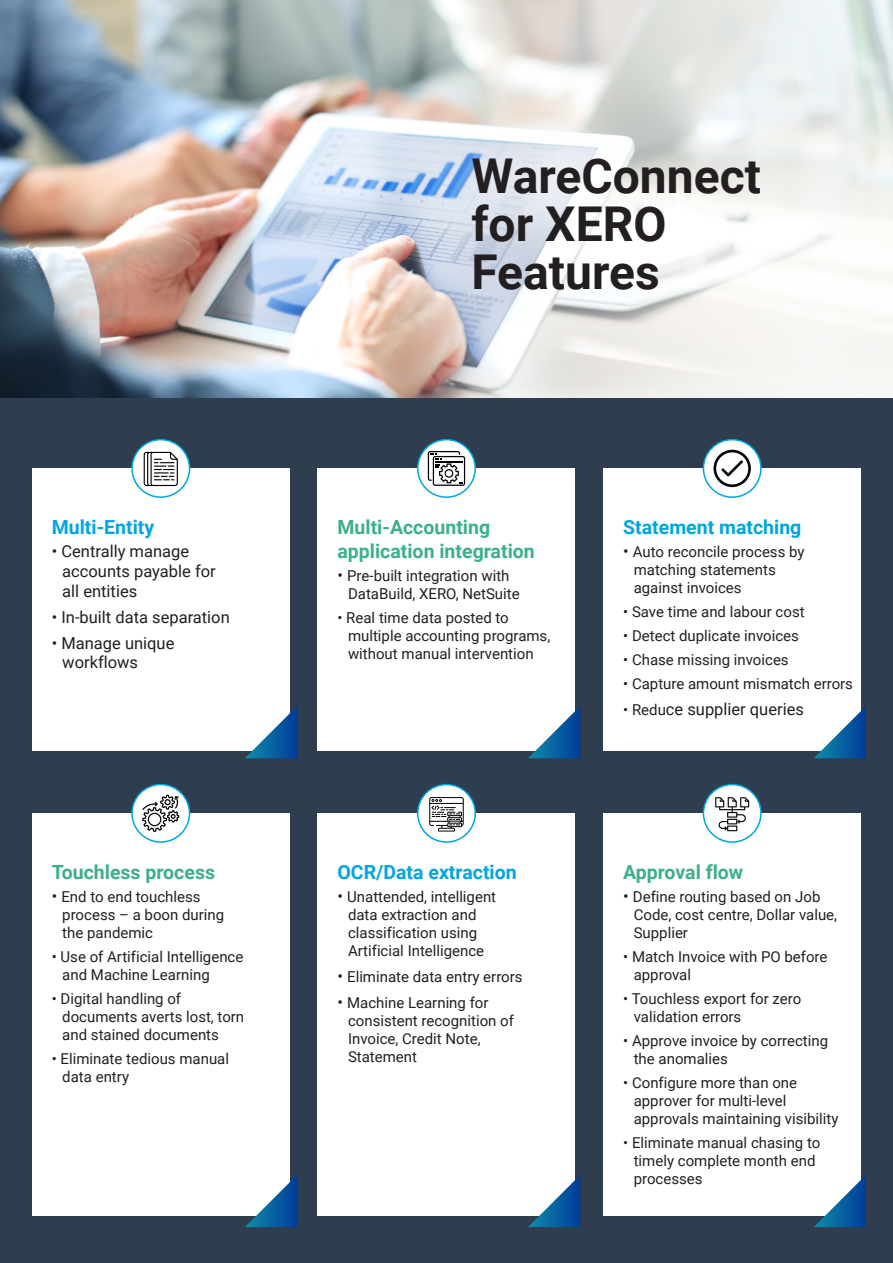
<style>
.page{position:relative;width:893px;height:1263px;background:#2e3e4f}
.page>*{position:absolute;margin:0;border:0;box-sizing:border-box;transform-origin:0 0}
.t1{font:700 48px/48px "Roboto";color:#231f20}
.t2{font:700 19.5px/23.4px "Roboto";color:#3cb087}
.t3{font:700 19.5px "Roboto";color:#00a5e1}
.t4{font:16.5px/19.8px "Roboto";color:#231f20}
.t5{font:15px/18px "Roboto";color:#231f20}
.s1{font-size:16.5px}
.s2{font-size:15px}
</style>
<div class="page">
<img style="left:0;top:0;width:390px;height:398px">
<svg style="left:390px;top:0;width:503px;height:398px;background:#e5e6e6"></svg>
<div style="left:32px;top:468px;width:258px;height:283px;background:#fff"></div>
<svg style="left:132px;top:440px;width:58px;height:57px"></svg>
<div style="left:131px;top:439px;width:59px;height:59px;border:2px solid #00a5e1;border-radius:50%"></div>
<div style="left:318px;top:468px;width:257px;height:283px;background:#fff"></div>
<div style="left:418px;top:440px;width:57px;height:57px;background:#fff;border-radius:50%"></div>
<div style="left:417px;top:439px;width:59px;height:59px;border:2px solid #00a5e1;border-radius:50%"></div>
<div style="left:603px;top:468px;width:258px;height:283px;background:#fff"></div>
<div style="left:703px;top:440px;width:58px;height:57px;background:#fff;border-radius:50%"></div>
<div style="left:703px;top:439px;width:59px;height:59px;border:2px solid #00a5e1;border-radius:50%"></div>
<div style="left:32px;top:813px;width:258px;height:403px;background:#fff"></div>
<div style="left:132px;top:784px;width:58px;height:58px;background:#fff;border-radius:50%"></div>
<div style="left:131px;top:784px;width:59px;height:59px;border:2px solid #00a5e1;border-radius:50%"></div>
<div style="left:318px;top:813px;width:257px;height:403px;background:#fff"></div>
<div style="left:418px;top:784px;width:57px;height:58px;background:#fff;border-radius:50%"></div>
<div style="left:417px;top:784px;width:59px;height:59px;border:2px solid #00a5e1;border-radius:50%"></div>
<div style="left:603px;top:813px;width:258px;height:403px;background:#fff"></div>
<div style="left:703px;top:784px;width:58px;height:58px;background:#fff;border-radius:50%"></div>
<div style="left:703px;top:784px;width:59px;height:59px;border:2px solid #00a5e1;border-radius:50%"></div>
<svg style="left:144px;top:452px;width:34px;height:34px"></svg>
<svg style="left:428px;top:451px;width:37px;height:35px"></svg>
<svg style="left:142px;top:795px;width:37px;height:37px"></svg>
<svg style="left:713px;top:450px;width:38px;height:37px"></svg>
<svg style="left:429px;top:797px;width:35px;height:34px"></svg>
<svg style="left:715px;top:797px;width:34px;height:34px"></svg>
<svg style="left:245px;top:706px;width:52px;height:52px"></svg>
<svg style="left:528px;top:706px;width:52px;height:52px"></svg>
<svg style="left:814px;top:706px;width:52px;height:52px"></svg>
<svg style="left:245px;top:1175px;width:52px;height:52px"></svg>
<svg style="left:528px;top:1175px;width:52px;height:52px"></svg>
<svg style="left:814px;top:1175px;width:52px;height:52px"></svg>
<h2 class="t3" style="left:52px;top:514px;width:104px">Multi-Entity</h2>
<p class="t4" style="left:62px;top:541px;width:155px;text-indent:-10px">• Centrally manage accounts payable for all entities</p>
<p class="t4" style="left:52px;top:606px;width:180px">• In-built data separation</p>
<p class="t4" style="left:62px;top:632px;width:114px;text-indent:-10px">• Manage unique workflows</p>
<h2 class="t2" style="left:52px;top:860px;width:165px">Touchless process</h2>
<p class="t5" style="left:62px;top:887px;width:163px;text-indent:-10px"><span class="s1">•</span> End to end touchless process – a boon during the pandemic</p>
<p class="t5" style="left:62px;top:947px;width:183px;text-indent:-10px">• Use of Artificial Intelligence and Machine Learning</p>
<p class="t5" style="left:62px;top:989px;width:183px;text-indent:-10px">• Digital handling of documents averts lost, torn and stained documents</p>
<p class="t5" style="left:62px;top:1049px;width:168px;text-indent:-10px">• Eliminate tedious manual data entry</p>
<h1 class="t1" style="left:471px;top:150px;width:291px">WareConnect for XERO<br>Features</h1>
<h2 class="t2" style="left:337px;top:515px;width:199px">Multi-Accounting application integration</h2>
<p class="t5" style="left:348px;top:566px;width:173px;text-indent:-10px"><span class="s1">•</span> Pre-built integration with<br>DataBuild, XERO, NetSuite</p>
<p class="t5" style="left:348px;top:608px;width:204px;text-indent:-10px">• Real time data posted to multiple accounting programs, without manual intervention</p>
<h2 class="t3" style="left:338px;top:859px;width:181px">OCR/Data extraction</h2>
<p class="t5" style="left:348px;top:887px;width:150px;text-indent:-10px"><span class="s1">•</span> Unattended, intelligent data extraction and classification using<br>Artificial Intelligence</p>
<p class="t5" style="left:338px;top:967px;width:187px"><span class="s1">•</span> Eliminate data entry errors</p>
<p class="t5" style="left:348px;top:993px;width:168px;text-indent:-10px"><span class="s1">•</span> Machine Learning for consistent recognition of<br>Invoice, Credit Note,<br>Statement</p>
<h2 class="t3" style="left:623px;top:514px;width:180px">Statement matching</h2>
<p class="t5" style="left:634px;top:542px;width:172px;text-indent:-10px"><span class="s1">•</span> Auto reconcile process by matching statements against invoices</p>
<p class="t5" style="left:623px;top:602px;width:183px">• Save time and labour cost</p>
<p class="t5" style="left:623px;top:626px;width:177px">• Detect duplicate invoices</p>
<p class="t5" style="left:623px;top:650px;width:167px">• Chase missing invoices</p>
<p class="t5" style="left:623px;top:674px;width:231px">• Capture amount mismatch errors</p>
<p class="t4" style="left:623px;top:699px;width:182px"><span class="s2">• Redu</span>ce supplier queries</p>
<h2 class="t2" style="left:623px;top:860px;width:121px">Approval flow</h2>
<p class="t5" style="left:634px;top:887px;width:205px;text-indent:-10px"><span class="s1">•</span> Define routing based on Job<br>Code, cost centre, Dollar value,<br>Supplier</p>
<p class="t5" style="left:634px;top:947px;width:195px;text-indent:-10px">• Match Invoice with PO before approval</p>
<p class="t5" style="left:634px;top:989px;width:169px;text-indent:-10px">• Touchless export for zero validation errors</p>
<p class="t5" style="left:634px;top:1031px;width:196px;text-indent:-10px">• Approve invoice by correcting the anomalies</p>
<p class="t5" style="left:634px;top:1073px;width:206px;text-indent:-10px">• Configure more than one approver for multi-level approvals maintaining visibility</p>
<p class="t5" style="left:634px;top:1133px;width:188px;text-indent:-10px">• Eliminate manual chasing to timely complete month end processes</p>
</div>
